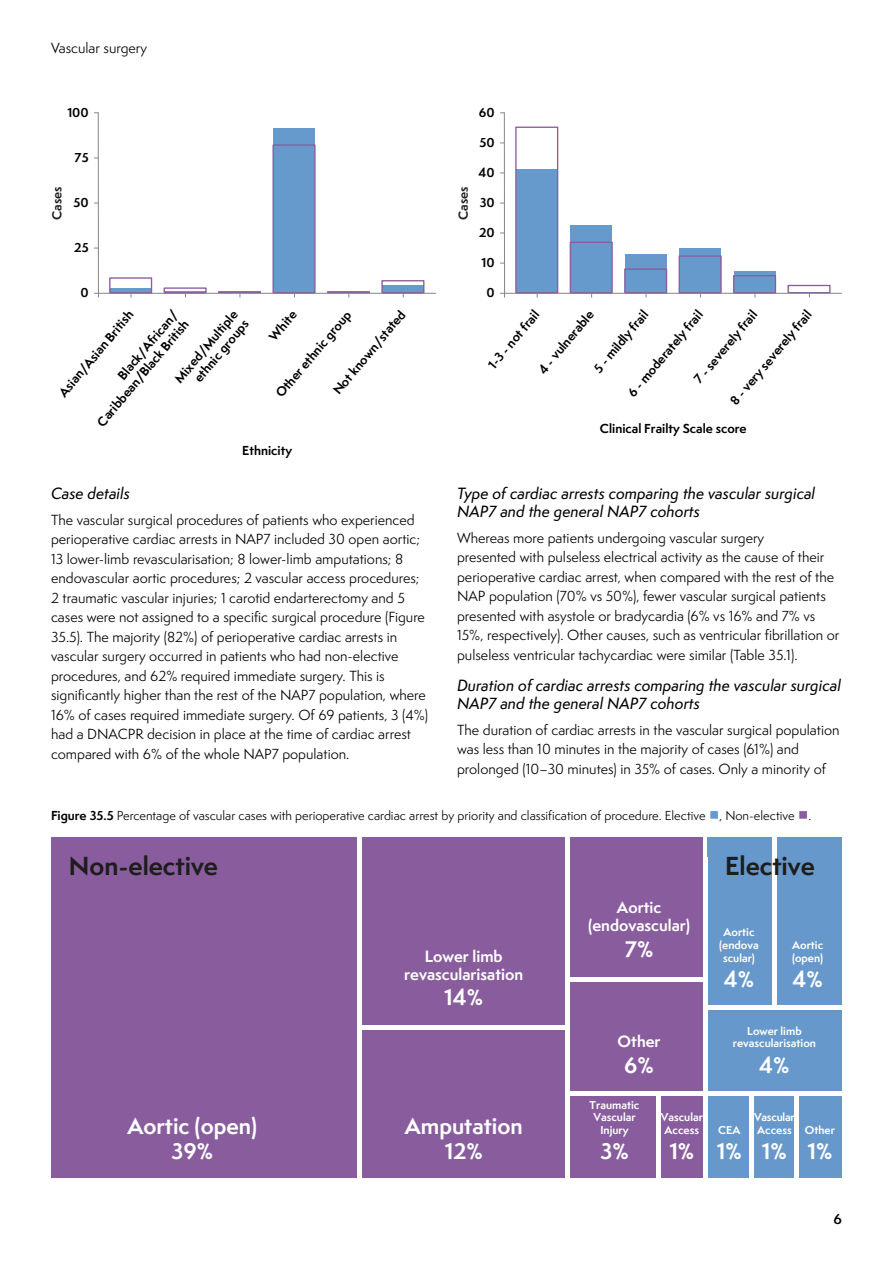
<style>
.page{position:relative;width:893px;height:1263px;background:#fff}
.page>*{position:absolute;margin:0;border:0;box-sizing:border-box;transform-origin:0 0}
.t1{font:700 24px "Semplicita Pro";color:#1d1d1b}
.t2{font:700 21px/25.2px "Semplicita Pro";color:#fff;text-align:center}
.t3{font:15px/18px "Semplicita Pro Med It";color:#000}
.t4{font:700 15px/18px "Semplicita Pro";color:#fff;text-align:center}
.t5{font:13.5px/19.5px "Semplicita Pro";color:#000}
.t6{font:600 13.5px "Semplicita Pro";color:#000}
.t7{font:700 12px/14.4px "Semplicita Pro";color:#000;text-align:right}
.t8{font:12px "Semplicita Pro";color:#000}
.t9{font:700 12px "Semplicita Pro";color:#1d1d1b}
.t10{font:700 10.5px/12.6px "Semplicita Pro";color:#fff;text-align:center}
.t11{font:700 10.5px/12.6px "Semplicita Pro";letter-spacing:-.02em;color:#fff}
.s1{font-weight:700}
</style>
<div class="page">
<div style="left:382px;top:286px;width:42px;height:8px;background:#69c"></div>
<div style="left:381px;top:280px;width:43px;height:13px;border:1px solid #8a5d9e"></div>
<div style="left:327px;top:291px;width:43px;height:2px;border:1px solid #8a5d9e"></div>
<div style="left:273px;top:129px;width:42px;height:165px;background:#69c"></div>
<div style="left:272px;top:144px;width:44px;height:149px;border:1px solid #8a5d9e"></div>
<div style="left:218px;top:291px;width:43px;height:2px;border:1px solid #8a5d9e"></div>
<div style="left:164px;top:287px;width:43px;height:6px;border:1px solid #8a5d9e"></div>
<div style="left:110px;top:288px;width:42px;height:6px;background:#69c"></div>
<div style="left:109px;top:277px;width:43px;height:16px;border:1px solid #8a5d9e"></div>
<hr style="left:98px;top:112px;width:1px;height:181px;background:#888a88">
<hr style="left:94px;top:293px;width:342px;height:1px;background:#888a88">
<hr style="left:504px;top:112px;width:1px;height:181px;background:#888a88">
<div style="left:787px;top:285px;width:44px;height:8px;border:1px solid #8a5d9e"></div>
<div style="left:734px;top:271px;width:41px;height:23px;background:#69c"></div>
<div style="left:733px;top:275px;width:43px;height:18px;border:1px solid #8a5d9e"></div>
<div style="left:679px;top:249px;width:42px;height:45px;background:#69c"></div>
<div style="left:679px;top:255px;width:43px;height:38px;border:1px solid #8a5d9e"></div>
<div style="left:625px;top:254px;width:41px;height:40px;background:#69c"></div>
<div style="left:624px;top:268px;width:43px;height:25px;border:1px solid #8a5d9e"></div>
<div style="left:570px;top:226px;width:42px;height:68px;background:#69c"></div>
<div style="left:570px;top:242px;width:43px;height:51px;border:1px solid #8a5d9e"></div>
<div style="left:516px;top:170px;width:42px;height:124px;background:#69c"></div>
<div style="left:515px;top:127px;width:43px;height:166px;border:1px solid #8a5d9e"></div>
<hr style="left:500px;top:293px;width:342px;height:1px;background:#888a88">
<div style="left:709px;top:809px;width:10px;height:11px;background:#69c;border:2px solid #fff"></div>
<div style="left:798px;top:809px;width:10px;height:11px;background:#8a5d9e;border:2px solid #fff"></div>
<div style="left:705px;top:837px;width:137px;height:341px;background:#6698cb"></div>
<div style="left:51px;top:837px;width:654px;height:341px;background:#895d9d"></div>
<div style="left:357px;top:837px;width:5px;height:341px;background:#fff"></div>
<hr style="left:566px;top:837px;width:4px;height:341px;background:#fff">
<hr style="left:703px;top:837px;width:4px;height:341px;background:#fff">
<hr style="left:772px;top:837px;width:4px;height:170px;background:#fff">
<hr style="left:360px;top:1025px;width:208px;height:4px;background:#fff">
<div style="left:566px;top:1091px;width:276px;height:5px;background:#fff"></div>
<div style="left:566px;top:977px;width:139px;height:5px;background:#fff"></div>
<hr style="left:703px;top:1006px;width:139px;height:4px;background:#fff">
<hr style="left:657px;top:1094px;width:4px;height:84px;background:#fff">
<hr style="left:749px;top:1094px;width:4px;height:84px;background:#fff">
<div style="left:794px;top:1094px;width:5px;height:84px;background:#fff"></div>
<p class="t5" style="left:51px;top:38px;width:98px">Vascular surgery</p>
<p class="t7" style="left:67px;top:105px;width:23px">100</p>
<p class="t9" style="left:48px;top:220px;width:35px;rotate:-90deg">Cases</p>
<p class="t7" style="left:75px;top:150px;width:16px">75</p>
<p class="t7" style="left:73px;top:195px;width:17px">50</p>
<p class="t7" style="left:74px;top:240px;width:16px">25</p>
<p class="t7" style="left:80px;top:285px;width:10px">0</p>
<p class="t7" style="left:115px;top:373px;width:87px;rotate:-50deg">Black/African/</p>
<p class="t7" style="left:56px;top:390px;width:110px;rotate:-50deg">Asian/Asian British</p>
<p class="t7" style="left:172px;top:376px;width:92px;rotate:-50deg">Mixed/Multiple ethnic groups</p>
<p class="t7" style="left:94px;top:420px;width:136px;rotate:-50deg">C aribbean/Black British</p>
<p class="t7" style="left:330px;top:388px;width:106px;rotate:-50deg">Not known/stated</p>
<p class="t7" style="left:266px;top:334px;width:36px;rotate:-50deg">White</p>
<p class="t7" style="left:273px;top:391px;width:110px;rotate:-50deg">Other ethnic group</p>
<p class="t7" style="left:242px;top:443px;width:52px">Ethnicity</p>
<p class="t9" style="left:454px;top:220px;width:35px;rotate:-90deg">Cases</p>
<p class="t7" style="left:479px;top:105px;width:17px">60</p>
<p class="t7" style="left:480px;top:135px;width:17px">50</p>
<p class="t7" style="left:479px;top:165px;width:18px">40</p>
<p class="t7" style="left:480px;top:195px;width:17px">30</p>
<p class="t7" style="left:479px;top:225px;width:17px">20</p>
<p class="t7" style="left:482px;top:255px;width:15px">10</p>
<p class="t7" style="left:487px;top:285px;width:10px">0</p>
<p class="t7" style="left:727px;top:398px;width:120px;rotate:-50deg">8 - very severely frail</p>
<p class="t7" style="left:625px;top:391px;width:110px;rotate:-50deg">6 - moderately frail</p>
<p class="t7" style="left:691px;top:377px;width:92px;rotate:-50deg">7 - severely frail</p>
<p class="t7" style="left:485px;top:362px;width:73px;rotate:-50deg">1-3 - not frail</p>
<p class="t7" style="left:535px;top:367px;width:80px;rotate:-50deg">4 - vulnerable</p>
<p class="t7" style="left:591px;top:366px;width:78px;rotate:-50deg">5 - mildly frail</p>
<p class="t7" style="left:600px;top:421px;width:148px">Clinical Frailty Scale score</p>
<p class="t3" style="left:51px;top:484px;width:80px">Case details</p>
<p class="t5" style="left:51px;top:510px;width:379px">The vascular surgical procedures of patients who experienced perioperative cardiac arrests in NAP7 included 30 open aortic; 13 lower-limb revascularisation; 8 lower-limb amputations; 8 endovascular aortic procedures; 2 vascular access procedures; 2 traumatic vascular injuries; 1 carotid endarterectomy and 5 cases were not assigned to a specific surgical procedure (Figure 35.5). The majority (82%) of perioperative cardiac arrests in vascular surgery occurred in patients who had non-elective procedures, and 62% required immediate surgery. This is significantly higher than the rest of the NAP7 population, where 16% of cases required immediate surgery. Of 69 patients, 3 (4%) had a DNACPR decision in place at the time of cardiac arrest compared with 6% of the whole NAP7 population.</p>
<p class="t3" style="left:457px;top:484px;width:360px">Type of cardiac arrests comparing the vascular surgical<br>NAP7 and the general NAP7 cohorts</p>
<p class="t5" style="left:457px;top:528px;width:384px">Whereas more patients undergoing vascular surgery<br>presented with pulseless electrical activity as the cause of their perioperative cardiac arrest, when compared with the rest of the NAP population (70% vs 50%), fewer vascular surgical patients presented with asystole or bradycardia (6% vs 16% and 7% vs 15%, respectively). Other causes, such as ventricular fibrillation or pulseless ventricular tachycardiac were similar (Table 35.1).</p>
<p class="t3" style="left:457px;top:676px;width:385px">Duration of cardiac arrests comparing the vascular surgical<br>NAP7 and the general NAP7 cohorts</p>
<p class="t5" style="left:457px;top:719px;width:384px">The duration of cardiac arrests in the vascular surgical population was less than 10 minutes in the majority of cases (61%) and prolonged (10–30 minutes) in 35% of cases. Only a minority of</p>
<p class="t8" style="left:51px;top:807px;width:762px"><span class="s1">Figure 35.5</span> Percentage of vascular cases with perioperative cardiac arrest by priority and classification of procedure. Elective , Non-elective .</p>
<h1 class="t1" style="left:69px;top:848px;width:151px">Non-elective</h1>
<h1 class="t1" style="left:725px;top:848px;width:91px">Elective</h1>
<h2 class="t2" style="left:128px;top:1113px;width:131px">Aortic (open)<br>39%</h2>
<p class="t4" style="left:404px;top:947px;width:120px">Lower limb revascularisation</p>
<h2 class="t2" style="left:444px;top:984px;width:40px">14%</h2>
<h2 class="t2" style="left:405px;top:1113px;width:119px">Amputation<br>12%</h2>
<p class="t4" style="left:588px;top:898px;width:103px">Aortic (endovascular)</p>
<h2 class="t2" style="left:625px;top:936px;width:30px">7%</h2>
<p class="t4" style="left:618px;top:1032px;width:44px">Other</p>
<h2 class="t2" style="left:624px;top:1052px;width:31px">6%</h2>
<p class="t10" style="left:590px;top:1098px;width:51px">Traumatic<br>Vascular<br>Injury</p>
<h2 class="t2" style="left:600px;top:1138px;width:30px">3%</h2>
<p class="t10" style="left:661px;top:1111px;width:44px">Vascular<br>Access</p>
<h2 class="t2" style="left:669px;top:1138px;width:26px">1%</h2>
<p class="t10" style="left:719px;top:926px;width:41px">Aortic (endova scular)</p>
<h2 class="t2" style="left:724px;top:966px;width:32px">4%</h2>
<p class="t10" style="left:792px;top:938px;width:33px;text-align:left">Aortic (open)</p>
<h2 class="t2" style="left:792px;top:966px;width:32px">4%</h2>
<p class="t10" style="left:733px;top:1024px;width:85px">Lower limb revascularisation</p>
<h2 class="t2" style="left:759px;top:1052px;width:32px">4%</h2>
<p class="t10" style="left:718px;top:1123px;width:24px">CEA</p>
<h2 class="t2" style="left:717px;top:1138px;width:26px">1%</h2>
<p class="t11" style="left:754px;top:1111px;width:42px">Vascular<br>Access</p>
<h2 class="t2" style="left:762px;top:1138px;width:26px">1%</h2>
<p class="t10" style="left:805px;top:1123px;width:32px">Other</p>
<h2 class="t2" style="left:807px;top:1138px;width:26px">1%</h2>
<p class="t6" style="left:833px;top:1208px;width:10px">6</p>
</div>
